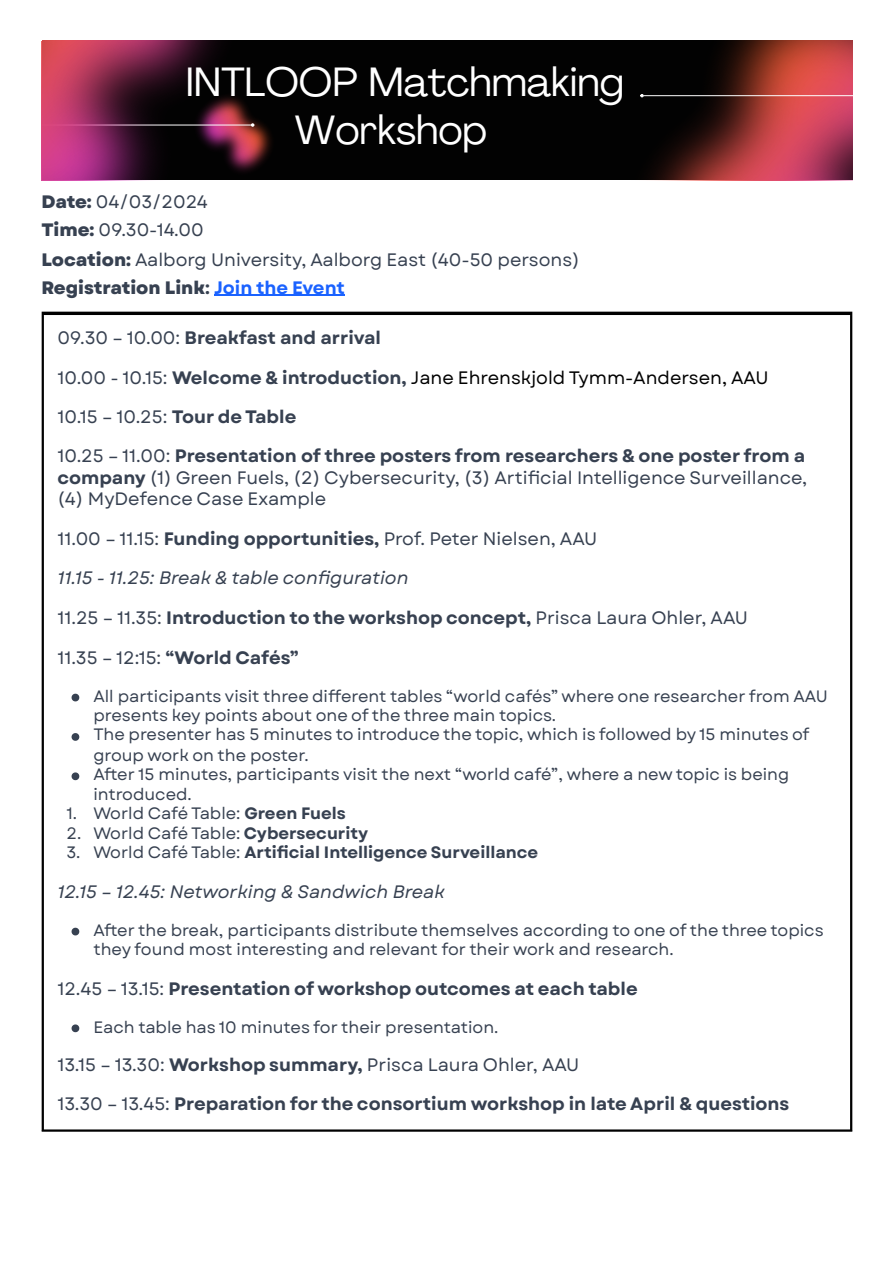
<style>
.page{position:relative;width:894px;height:1263px;background:#fff}
.page>*{position:absolute;margin:0;border:0;box-sizing:border-box;transform-origin:0 0}
.t1{font:40.35px "Agrandir";color:#fff}
.t2{font:18px/21.3px "Garet";color:#374151;text-align:justify}
.t3{font:700 18px "Garet";color:#374151}
.t4{font:italic 18px "Garet";color:#374151}
.t5{font:18px "Garet";color:#000}
.t6{font:800 18px "Garet";color:#374151}
.t7{font:16.5px/19.2px "Garet";color:#374151}
.t8{font:700 16.5px "Garet";color:#374151}
.s1{font-weight:800}
.s2{font-weight:700}
.s3{font-weight:700;color:#1a62ff}
.s4{font-weight:400}
.s5{color:#374151}
.s6{font-weight:700;color:#374151}
</style>
<div class="page">
<hr style="left:214px;top:295px;width:131px;height:1px;background:#1a62ff">
<div style="left:42px;top:40px;width:810px;height:140px;background:#020202"></div>
<img style="left:641px;top:40px;width:211px;height:140px">
<img style="left:42px;top:40px;width:230px;height:140px">
<hr style="left:643px;top:95px;width:209px;height:1px;background:#fff">
<svg style="left:72px;top:694px;width:7px;height:7px"></svg>
<svg style="left:72px;top:733px;width:7px;height:8px"></svg>
<svg style="left:72px;top:772px;width:7px;height:8px"></svg>
<svg style="left:72px;top:928px;width:7px;height:7px"></svg>
<svg style="left:72px;top:1024px;width:7px;height:8px"></svg>
<hr style="left:42px;top:315px;width:2px;height:814px;background:#000">
<hr style="left:849px;top:315px;width:3px;height:814px;background:#000">
<hr style="left:42px;top:1129px;width:810px;height:3px;background:#000">
<hr style="left:42px;top:312px;width:810px;height:3px;background:#000">
<p class="t1" style="left:186px;top:66px;width:440px">INTLOOP Matchmaking</p>
<p class="t1" style="left:295px;top:114px;width:194px">Workshop</p>
<p class="t2" style="left:42px;top:191px;width:168px"><span class="s1">Date:</span> 04/03/2024</p>
<p class="t2" style="left:42px;top:219px;width:164px"><span class="s1">Time:</span> 09.30-14.00</p>
<p class="t2" style="left:42px;top:249px;width:539px"><span class="s1">Location:</span> Aalborg University, Aalborg East (40-50 persons)</p>
<p class="t6" style="left:42px;top:274px;width:304px">Registration Link<span class="s2">:</span> <span class="s3">Join the Event</span></p>
<p class="t3" style="left:57px;top:325px;width:325px"><span class="s4">09.30 – 10.00:</span> Breakfast and arrival</p>
<p class="t5" style="left:57px;top:364px;width:712px"><span class="s5">10.00 - 10.15:</span> <span class="s6">Welcome &amp; introduction,</span> Jane Ehrenskjold Tymm-Andersen, AAU</p>
<p class="t2" style="left:57px;top:406px;width:240px">10.15 – 10.25: <span class="s2">Tour de Table</span></p>
<p class="t2" style="left:57px;top:446px;width:751px">10.25 – 11.00: <span class="s2">Presentation of three posters from researchers &amp; one poster from a company</span> (1) Green Fuels, (2) Cybersecurity, (3) Artificial Intelligence Surveillance, (4) MyDefence Case Example</p>
<p class="t2" style="left:57px;top:528px;width:541px">11.00 – 11.15: <span class="s2">Funding opportunities,</span> Prof. Peter Nielsen, AAU</p>
<h3 class="t4" style="left:57px;top:565px;width:352px">11.15 - 11.25: Break &amp; table configuration</h3>
<p class="t3" style="left:57px;top:605px;width:691px"><span class="s4">11.25 – 11.35:</span> Introduction to the workshop concept, <span class="s4">Prisca Laura Ohler, AAU</span></p>
<p class="t2" style="left:57px;top:647px;width:243px">11.35 – 12:15: <span class="s2">“World Cafés”</span></p>
<p class="t7" style="left:93px;top:687px;width:735px">All participants visit three different tables “world cafés” where one researcher from AAU presents key points about one of the three main topics.</p>
<p class="t7" style="left:93px;top:724px;width:717px;line-height:20.2px">The presenter has 5 minutes to introduce the topic, which is followed by 15 minutes of group work on the poster.</p>
<p class="t7" style="left:93px;top:764px;width:697px;line-height:20.2px">After 15 minutes, participants visit the next “world café”, where a new topic is being introduced.</p>
<p class="t7" style="left:66px;top:804px;width:281px">1. World Café Table: <span class="s2">Green Fuels</span></p>
<p class="t7" style="left:66px;top:824px;width:303px">2. World Café Table: <span class="s2">Cybersecurity</span></p>
<p class="t8" style="left:66px;top:841px;width:473px"><span class="s4">3. World Café Table:</span> Artificial Intelligence Surveillance</p>
<h3 class="t4" style="left:57px;top:878px;width:389px">12.15 – 12.45: Networking &amp; Sandwich Break</h3>
<p class="t7" style="left:93px;top:921px;width:731px">After the break, participants distribute themselves according to one of the three topics they found most interesting and relevant for their work and research.</p>
<p class="t3" style="left:57px;top:975px;width:581px"><span class="s4">12.45 – 13.15:</span> Presentation of workshop outcomes at each table</p>
<p class="t7" style="left:93px;top:1017px;width:406px">Each table has 10 minutes for their presentation.</p>
<p class="t2" style="left:57px;top:1054px;width:523px">13.15 – 13.30: <span class="s2">Workshop summary,</span> Prisca Laura Ohler, AAU</p>
<p class="t3" style="left:57px;top:1091px;width:733px"><span class="s4">13.30 – 13.45:</span> Preparation for the consortium workshop in late April &amp; questions</p>
</div>
